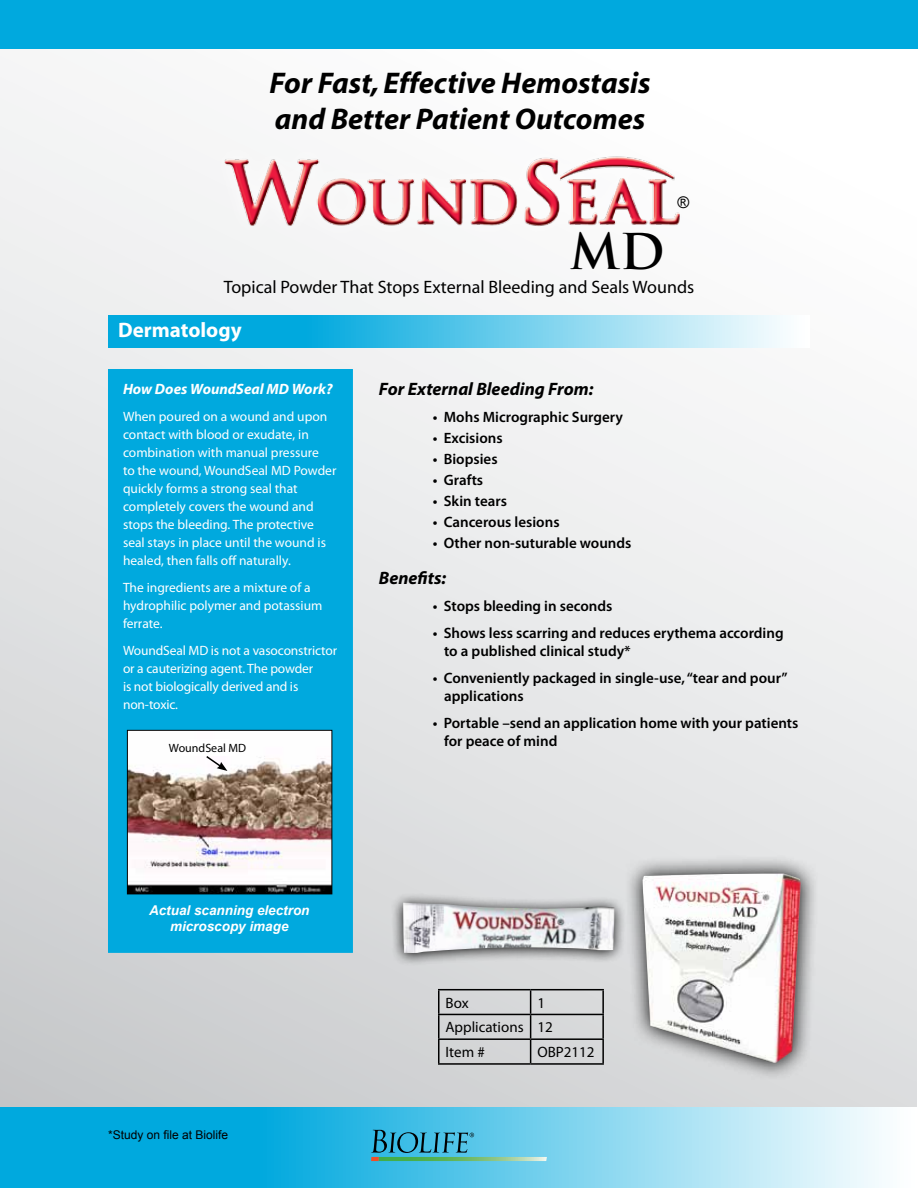
<style>
.page{position:relative;width:918px;height:1188px;background:#fff}
.page>*{position:absolute;margin:0;border:0;box-sizing:border-box;transform-origin:0 0}
.t1{font:700 48.15px "Trajan Pro";color:#000}
.t2{font:italic 700 30px/36px "Myriad";color:#000}
.t3{font:700 21px "Myriad Pro";color:#fff}
.t4{font:18px "Myriad Pro";color:#000}
.t5{font:italic 700 18px "Myriad Pro";color:#000}
.t6{font:16.05px "Arial";color:#000}
.t7{font:600 15px/18px "Myriad Pro";color:#000}
.t8{font:15px/24.8px "Myriad Pro";color:#000}
.t9{font:italic 700 15px "Myriad Pro";color:#fff}
.t10{font:13.5px/18px "Myriad Pro";color:#fff}
.t11{font:italic 700 13.5px/16.2px "Arial";color:#fff;text-align:center}
.t12{font:12px "Arial";color:#000}
.t13{font:12px "Myriad Pro";color:#000}
</style>
<div class="page">
<div style="left:0;top:24px;width:916px;height:1164px;background:linear-gradient(to bottom,#fff,#ced0d2)"></div>
<div style="left:0;top:0;width:918px;height:49px;background:#00a9de"></div>
<svg style="left:108px;top:316px;width:702px;height:31px"></svg>
<svg style="left:0;top:1107px;width:916px;height:81px"></svg>
<svg style="left:623px;top:854px;width:195px;height:226px;fill:#d6d7d9"></svg>
<img style="left:642px;top:873px;width:159px;height:191px">
<svg style="left:389px;top:883px;width:239px;height:88px"></svg>
<img style="left:403px;top:903px;width:212px;height:50px">
<div style="left:205px;top:137px;width:489px;height:105px;background:#fff"></div>
<img style="left:223px;top:156px;width:457px;height:86px">
<hr style="left:438px;top:989px;width:93px;height:1px;background:#000">
<hr style="left:438px;top:990px;width:2px;height:24px;background:#000">
<hr style="left:531px;top:989px;width:73px;height:1px;background:#000">
<hr style="left:602px;top:990px;width:2px;height:24px;background:#000">
<hr style="left:438px;top:1014px;width:93px;height:1px;background:#000">
<hr style="left:438px;top:1015px;width:2px;height:23px;background:#000">
<hr style="left:531px;top:1014px;width:73px;height:1px;background:#000">
<hr style="left:602px;top:1015px;width:2px;height:23px;background:#000">
<hr style="left:438px;top:1038px;width:93px;height:2px;background:#000">
<hr style="left:438px;top:1040px;width:2px;height:23px;background:#000">
<hr style="left:531px;top:1038px;width:73px;height:2px;background:#000">
<svg style="left:530px;top:990px;width:1px;height:73px"></svg>
<hr style="left:602px;top:1040px;width:2px;height:23px;background:#000">
<hr style="left:438px;top:1063px;width:93px;height:2px;background:#000">
<hr style="left:531px;top:1063px;width:73px;height:2px;background:#000">
<div style="left:108px;top:369px;width:245px;height:584px;background:#00a9de;border:2px solid #00a9de"></div>
<img style="left:129px;top:732px;width:201px;height:160px">
<div style="left:127px;top:730px;width:205px;height:164px;border:1px solid #000"></div>
<svg style="left:371px;top:1130px;width:176px;height:31px"></svg>
<div style="left:181px;top:741px;width:54px;height:15px;background:#fff"></div>
<svg style="left:205px;top:756px;width:22px;height:15px"></svg>
<h2 class="t2" style="left:269px;top:66px;width:383px">For Fast, Effective Hemostasis and Better Patient Outcomes</h2>
<h1 class="t1" style="left:570px;top:221px;width:97px">MD</h1>
<p class="t6" style="left:677px;top:192px;width:13px">®</p>
<h3 class="t4" style="left:224px;top:276px;width:472px">Topical Powder That Stops External Bleeding and Seals Wounds</h3>
<h3 class="t3" style="left:118px;top:316px;width:125px">Dermatology</h3>
<p class="t9" style="left:123px;top:379px;width:211px">How Does WoundSeal MD Work?</p>
<p class="t10" style="left:123px;top:408px;width:215px">When poured on a wound and upon contact with blood or exudate, in combination with manual pressure<br>to the wound, WoundSeal MD Powder quickly forms a strong seal that completely covers the wound and stops the bleeding. The protective seal stays in place until the wound is healed, then falls off naturally.</p>
<p class="t10" style="left:123px;top:579px;width:201px">The ingredients are a mixture of a hydrophilic polymer and potassium ferrate.</p>
<p class="t10" style="left:123px;top:642px;width:216px">WoundSeal MD is not a vasoconstrictor or a cauterizing agent. The powder<br>is not biologically derived and is non-toxic.</p>
<p class="t13" style="left:169px;top:741px;width:79px">WoundSeal MD</p>
<h3 class="t5" style="left:379px;top:377px;width:216px">For External Bleeding From:</h3>
<p class="t7" style="left:433px;top:407px;width:192px">• Mohs Micrographic Surgery</p>
<p class="t7" style="left:433px;top:428px;width:71px">• Excisions</p>
<p class="t7" style="left:433px;top:449px;width:66px">• Biopsies</p>
<p class="t7" style="left:433px;top:470px;width:52px">• Grafts</p>
<p class="t7" style="left:433px;top:491px;width:76px">• Skin tears</p>
<p class="t7" style="left:433px;top:512px;width:128px">• Cancerous lesions</p>
<p class="t7" style="left:433px;top:533px;width:200px">• Other non-suturable wounds</p>
<h3 class="t5" style="left:379px;top:566px;width:69px">Benefits:</h3>
<p class="t7" style="left:433px;top:596px;width:181px">• Stops bleeding in seconds</p>
<p class="t7" style="left:444px;top:623px;width:341px;text-indent:-11px">• Shows less scarring and reduces erythema according to a published clinical study*</p>
<p class="t7" style="left:444px;top:668px;width:345px;text-indent:-11px">• Conveniently packaged in single-use, “tear and pour” applications</p>
<p class="t7" style="left:444px;top:713px;width:356px;text-indent:-11px">• Portable –send an application home with your patients for peace of mind</p>
<p class="t11" style="left:149px;top:903px;width:162px">Actual scanning electron microscopy image</p>
<p class="t12" style="left:108px;top:1127px;width:122px">*Study on file at Biolife</p>
<p class="t8" style="left:446px;top:990px;width:25px">Box</p>
<p class="t8" style="left:446px;top:990px;width:109px;text-indent:92px">1<br>Applications 12<br>Item #</p>
<p class="t8" style="left:537px;top:1040px;width:59px">OBP2112</p>
</div>
